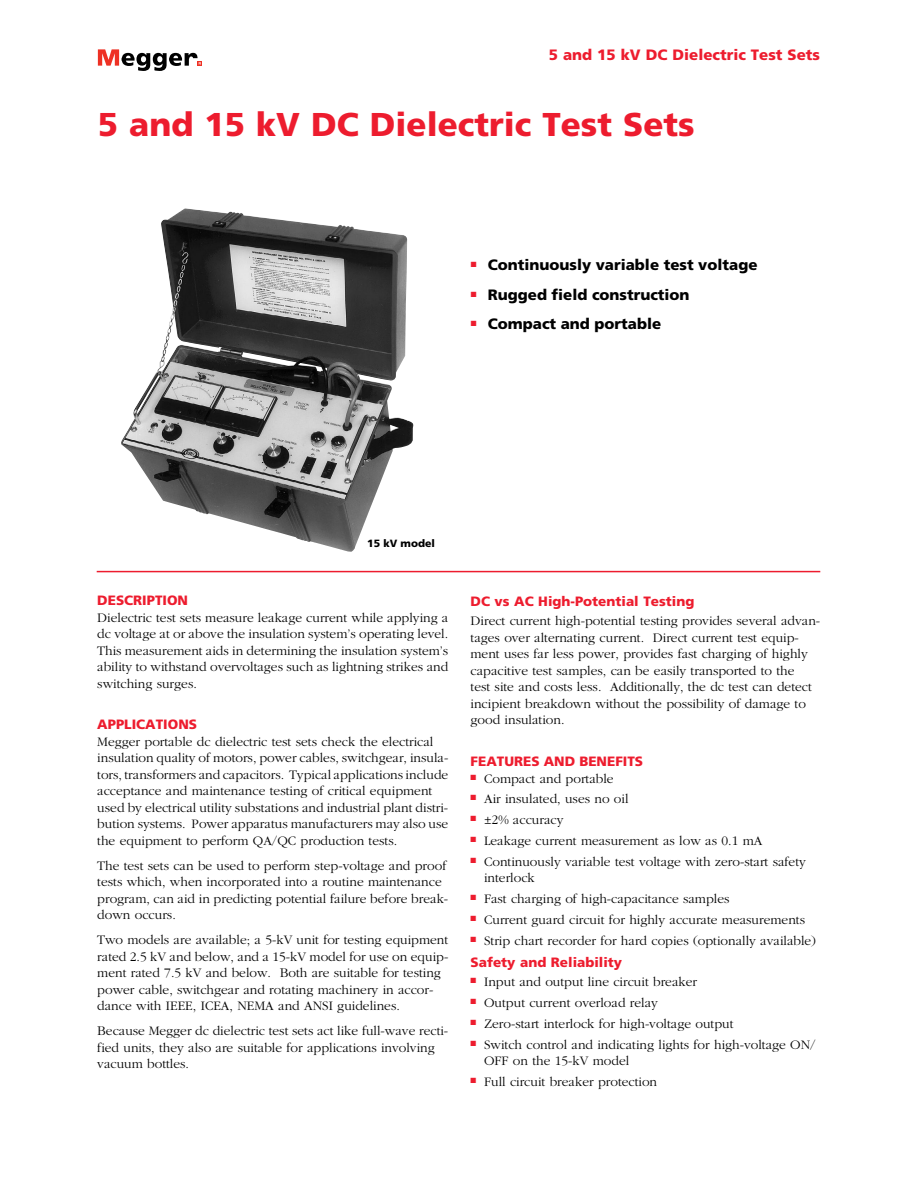
<style>
.page{position:relative;width:918px;height:1188px;background:#fff}
.page>*{position:absolute;margin:0;border:0;box-sizing:border-box;transform-origin:0 0}
.t1{font:900 33px "Frutiger";color:#ed1c2e}
.t2{font:900 15px "Frutiger";color:#000}
.t3{font:900 15px "Frutiger";color:#ed1c2e}
.t4{font:300 13.5px/16.5px "Garamond";color:#000}
.t5{font:900 13.5px "Frutiger";color:#ed1c2e}
.t6{font:900 10.5px "Frutiger";color:#000}
</style>
<div class="page">
<svg style="left:98px;top:49px;width:104px;height:22px"></svg>
<hr style="left:97px;top:571px;width:723px;height:1px;background:#ed1c2e">
<img style="left:121px;top:208px;width:293px;height:344px">
<p class="t3" style="left:549px;top:46px;width:273px">5 and 15 kV DC Dielectric Test Sets</p>
<h1 class="t1" style="left:98px;top:104px;width:598px">5 and 15 kV DC Dielectric Test Sets</h1>
<p class="t2" style="left:471px;top:256px;width:288px"><sup>■</sup> Continuously variable test voltage</p>
<p class="t2" style="left:471px;top:286px;width:220px"><sup>■</sup> Rugged field construction</p>
<p class="t2" style="left:471px;top:315px;width:192px"><sup>■</sup> Compact and portable</p>
<p class="t6" style="left:367px;top:537px;width:69px">15 kV model</p>
<p class="t5" style="left:97px;top:592px;width:29px">Descr</p>
<p class="t5" style="left:142px;top:592px;width:47px">iption</p>
<p class="t4" style="left:97px;top:610px;width:353px;text-align:justify">Dielectric test sets measure leakage current while applying a dc voltage at or above the insulation system’s operating level.<br>This measurement aids in determining the insulation system’s ability to withstand overvoltages such as lightning strikes and switching surges.</p>
<p class="t5" style="left:97px;top:717px;width:49px">Applicat</p>
<p class="t5" style="left:163px;top:717px;width:34px">ions</p>
<p class="t4" style="left:97px;top:734px;width:353px">Megger portable dc dielectric test sets check the electrical insulation quality of motors, power cables, switchgear, insula&shy;tors, transformers and capacitors. Typical applications include acceptance and maintenance testing of critical equipment used by electrical utility substations and industrial plant distri&shy;bution systems. Power apparatus manufacturers may also use the equipment to perform QA/QC production tests.</p>
<p class="t4" style="left:97px;top:858px;width:352px">The test sets can be used to perform step-voltage and proof tests which, when incorporated into a routine maintenance program, can aid in predicting potential failure before break&shy;down occurs.</p>
<p class="t4" style="left:97px;top:932px;width:353px">Two models are available; a 5-kV unit for testing equipment rated 2.5 kV and below, and a 15-kV model for use on equip&shy;ment rated 7.5 kV and below. Both are suitable for testing power cable, switchgear and rotating machinery in accor&shy;dance with IEEE, ICEA, NEMA and ANSI guidelines.</p>
<p class="t4" style="left:97px;top:1023px;width:352px">Because Megger dc dielectric test sets act like full-wave recti&shy;fied units, they also are suitable for applications involving vacuum bottles.</p>
<p class="t5" style="left:471px;top:593px;width:225px">DC vs AC High-Potential Testing</p>
<p class="t4" style="left:471px;top:613px;width:351px">Direct current high-potential testing provides several advan&shy;tages over alternating current. Direct current test equip&shy;ment uses far less power, provides fast charging of highly capacitive test samples, can be easily transported to the<br>test site and costs less. Additionally, the dc test can detect incipient breakdown without the possibility of damage to good insulation.</p>
<p class="t5" style="left:471px;top:753px;width:166px">Features and Benefits</p>
<p class="t4" style="left:471px;top:770px;width:145px"><sup>■</sup> Compact and portable</p>
<p class="t4" style="left:471px;top:791px;width:159px"><sup>■</sup> Air insulated, uses no oil</p>
<p class="t4" style="left:471px;top:812px;width:94px"><sup>■</sup> ±2% accuracy</p>
<p class="t4" style="left:471px;top:833px;width:293px"><sup>■</sup> Leakage current measurement as low as 0.1 mA</p>
<p class="t4" style="left:484px;top:854px;width:323px;text-indent:-13px"><sup>■</sup> Continuously variable test voltage with zero-start safety interlock</p>
<p class="t4" style="left:471px;top:891px;width:260px"><sup>■</sup> Fast charging of high-capacitance samples</p>
<p class="t4" style="left:471px;top:912px;width:336px"><sup>■</sup> Current guard circuit for highly accurate measurements</p>
<p class="t4" style="left:471px;top:933px;width:347px"><sup>■</sup> Strip chart recorder for hard copies (optionally available)</p>
<p class="t5" style="left:471px;top:954px;width:153px">Safety and Reliability</p>
<p class="t4" style="left:471px;top:974px;width:228px"><sup>■</sup> Input and output line circuit breaker</p>
<p class="t4" style="left:471px;top:995px;width:189px"><sup>■</sup> Output current overload relay</p>
<p class="t4" style="left:471px;top:1016px;width:264px"><sup>■</sup> Zero-start interlock for high-voltage output</p>
<p class="t4" style="left:484px;top:1037px;width:333px;text-indent:-13px"><sup>■</sup> Switch control and indicating lights for high-voltage ON/<br>OFF on the 15-kV model</p>
<p class="t4" style="left:471px;top:1074px;width:188px"><sup>■</sup> Full circuit breaker protection</p>
</div>
